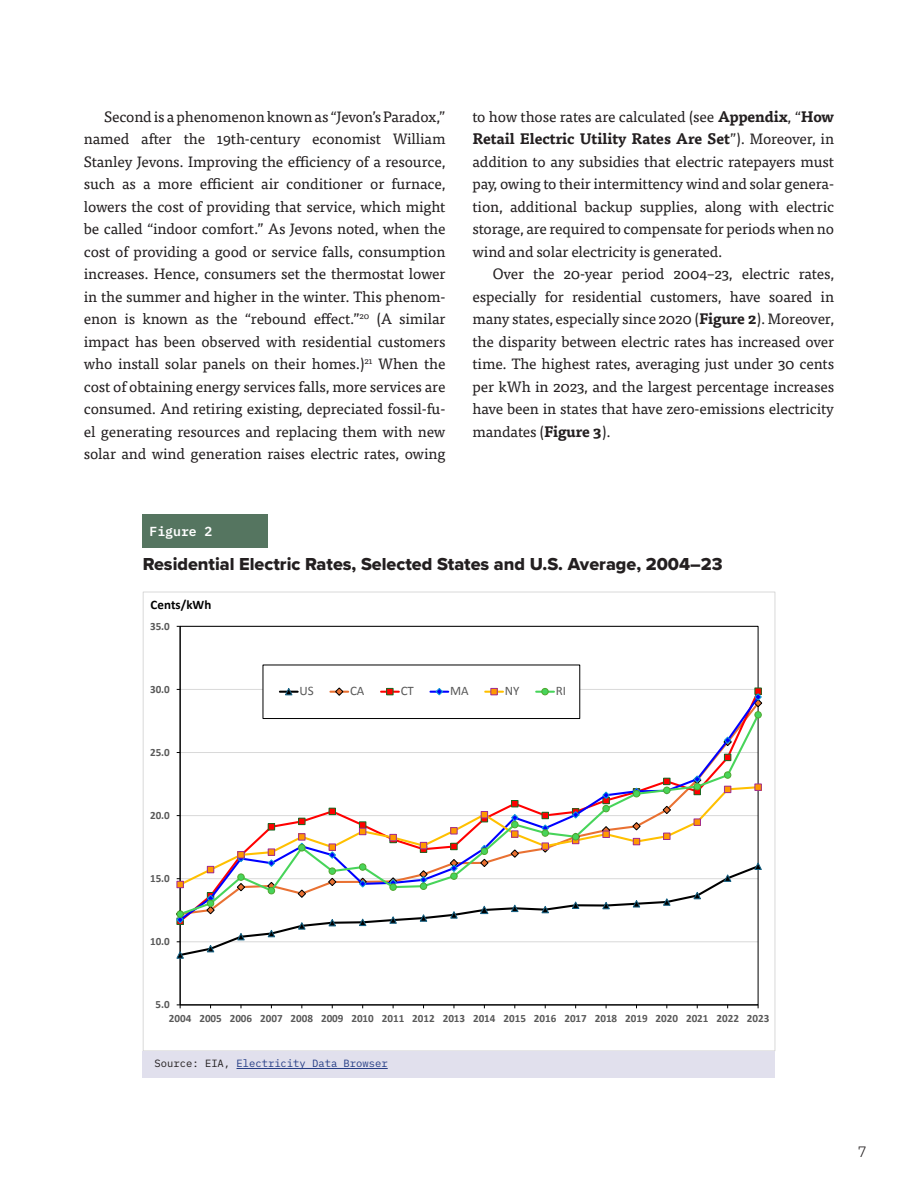
<style>
.page{position:relative;width:918px;height:1188px;background:#fff}
.page>*{position:absolute;margin:0;border:0;box-sizing:border-box;transform-origin:0 0}
.t1{font:18px "Proxima Nova Extrabld";color:#231f20}
.t2{font:15px/22.5px "Tisa Pro";letter-spacing:-.01em;color:#231f20;text-align:justify}
.t3{font:300 15px "IBM Plex Mono";color:#231f20}
.t4{font:600 13.2px "IBM Plex Mono";color:#fff}
.t5{font:13.05px "Calibri";letter-spacing:-.005em;color:#595959}
.t6{font:700 13.05px "Calibri";color:#000}
.t7{font:700 11.1px "Calibri";letter-spacing:.005em;color:#595959}
.t8{font:10.5px "IBM Plex Mono";color:#263e86}
.s1{font-weight:700}
.s2{color:#231f20}
</style>
<div class="page">
<hr style="left:180px;top:626px;width:1px;height:379px;background:#000">
<hr style="left:180px;top:1005px;width:578px;height:1px;background:#000">
<svg style="left:180px;top:924px;width:579px;height:33px"></svg>
<svg style="left:176px;top:951px;width:8px;height:8px"></svg>
<svg style="left:206px;top:945px;width:9px;height:8px"></svg>
<svg style="left:237px;top:933px;width:8px;height:8px"></svg>
<svg style="left:267px;top:929px;width:9px;height:8px"></svg>
<svg style="left:297px;top:924px;width:9px;height:6px"></svg>
<svg style="left:328px;top:924px;width:9px;height:3px"></svg>
<svg style="left:358px;top:924px;width:9px;height:2px"></svg>
<svg style="left:759px;top:864px;width:3px;height:6px"></svg>
<div style="left:177px;top:918px;width:7px;height:7px;border:1px solid #196b24"></div>
<div style="left:177px;top:881px;width:6px;height:7px;background:#f90"></div>
<div style="left:177px;top:881px;width:7px;height:7px;border:1px solid #a02b93"></div>
<div style="left:755px;top:784px;width:7px;height:7px;border:1px solid #a02b93"></div>
<svg style="left:180px;top:712px;width:579px;height:205px"></svg>
<svg style="left:176px;top:909px;width:9px;height:15px"></svg>
<div style="left:177px;top:911px;width:7px;height:7px;border:1px solid #4ea72e;border-radius:50%"></div>
<div style="left:207px;top:900px;width:7px;height:7px;background:#47d45a;border-radius:50%"></div>
<div style="left:207px;top:900px;width:7px;height:7px;border:1px solid #4ea72e;border-radius:50%"></div>
<svg style="left:236px;top:874px;width:10px;height:18px"></svg>
<div style="left:237px;top:874px;width:8px;height:7px;border:1px solid #4ea72e;border-radius:50%"></div>
<div style="left:268px;top:887px;width:7px;height:7px;background:#47d45a;border-radius:50%"></div>
<div style="left:268px;top:887px;width:7px;height:7px;border:1px solid #4ea72e;border-radius:50%"></div>
<svg style="left:298px;top:834px;width:8px;height:17px"></svg>
<div style="left:298px;top:844px;width:7px;height:7px;border:1px solid #4ea72e;border-radius:50%"></div>
<svg style="left:328px;top:868px;width:9px;height:19px"></svg>
<div style="left:329px;top:868px;width:7px;height:7px;border:1px solid #4ea72e;border-radius:50%"></div>
<div style="left:359px;top:864px;width:7px;height:6px;background:#47d45a;border-radius:50%"></div>
<div style="left:359px;top:863px;width:7px;height:8px;border:1px solid #4ea72e;border-radius:50%"></div>
<svg style="left:388px;top:877px;width:10px;height:13px"></svg>
<div style="left:390px;top:884px;width:7px;height:7px;border:1px solid #4ea72e;border-radius:50%"></div>
<div style="left:420px;top:883px;width:7px;height:6px;background:#47d45a;border-radius:50%"></div>
<div style="left:420px;top:883px;width:7px;height:7px;border:1px solid #4ea72e;border-radius:50%"></div>
<svg style="left:449px;top:859px;width:10px;height:20px"></svg>
<div style="left:450px;top:873px;width:8px;height:7px;border:1px solid #4ea72e;border-radius:50%"></div>
<div style="left:481px;top:848px;width:7px;height:6px;background:#47d45a;border-radius:50%"></div>
<div style="left:481px;top:848px;width:7px;height:7px;border:1px solid #4ea72e;border-radius:50%"></div>
<div style="left:512px;top:821px;width:6px;height:7px;background:#47d45a;border-radius:50%"></div>
<div style="left:511px;top:821px;width:7px;height:7px;border:1px solid #4ea72e;border-radius:50%"></div>
<svg style="left:541px;top:824px;width:8px;height:12px"></svg>
<div style="left:542px;top:829px;width:7px;height:8px;border:1px solid #4ea72e;border-radius:50%"></div>
<div style="left:572px;top:834px;width:7px;height:6px;background:#47d45a;border-radius:50%"></div>
<div style="left:572px;top:833px;width:7px;height:7px;border:1px solid #4ea72e;border-radius:50%"></div>
<div style="left:603px;top:805px;width:6px;height:7px;background:#47d45a;border-radius:50%"></div>
<div style="left:603px;top:805px;width:7px;height:7px;border:1px solid #4ea72e;border-radius:50%"></div>
<div style="left:633px;top:791px;width:7px;height:6px;background:#47d45a;border-radius:50%"></div>
<div style="left:633px;top:790px;width:7px;height:7px;border:1px solid #4ea72e;border-radius:50%"></div>
<div style="left:664px;top:787px;width:6px;height:7px;background:#47d45a;border-radius:50%"></div>
<div style="left:663px;top:787px;width:7px;height:7px;border:1px solid #4ea72e;border-radius:50%"></div>
<div style="left:694px;top:783px;width:6px;height:7px;background:#47d45a;border-radius:50%"></div>
<div style="left:694px;top:783px;width:7px;height:7px;border:1px solid #4ea72e;border-radius:50%"></div>
<div style="left:724px;top:772px;width:7px;height:6px;background:#47d45a;border-radius:50%"></div>
<div style="left:724px;top:771px;width:7px;height:8px;border:1px solid #4ea72e;border-radius:50%"></div>
<svg style="left:753px;top:688px;width:10px;height:30px"></svg>
<div style="left:755px;top:711px;width:7px;height:7px;border:1px solid #4ea72e;border-radius:50%"></div>
<div style="left:263px;top:665px;width:317px;height:54px;background:#fff"></div>
<div style="left:263px;top:665px;width:317px;height:54px;border:1px solid #000"></div>
<svg style="left:280px;top:688px;width:18px;height:8px"></svg>
<svg style="left:330px;top:687px;width:18px;height:9px"></svg>
<svg style="left:381px;top:691px;width:18px;height:2px"></svg>
<div style="left:387px;top:688px;width:6px;height:7px;background:#f00"></div>
<div style="left:386px;top:688px;width:7px;height:7px;border:1px solid #196b24"></div>
<svg style="left:430px;top:688px;width:18px;height:8px"></svg>
<svg style="left:485px;top:691px;width:18px;height:2px"></svg>
<div style="left:491px;top:688px;width:6px;height:7px;background:#f90"></div>
<div style="left:490px;top:688px;width:8px;height:7px;border:1px solid #a02b93"></div>
<svg style="left:536px;top:691px;width:18px;height:2px"></svg>
<div style="left:542px;top:688px;width:6px;height:7px;background:#47d45a;border-radius:50%"></div>
<div style="left:541px;top:688px;width:8px;height:7px;border:1px solid #4ea72e;border-radius:50%"></div>
<div style="left:143px;top:514px;width:125px;height:34px;background:#557560"></div>
<div style="left:143px;top:1051px;width:632px;height:27px;background:#e1e0ed"></div>
<hr style="left:237px;top:1068px;width:151px;height:1px;background:#263e86">
<p class="t2" style="left:84px;top:104px;width:363px;text-indent:20px">Second is a phenomenon known as “Jevon’s Paradox,” named after the 19th-century economist William Stanley Jevons. Improving the efficiency of a resource, such as a more efficient air conditioner or furnace, lowers the cost of providing that service, which might be called “indoor comfort.” As Jevons noted, when the cost of providing a good or service falls, consumption increases. Hence, consumers set the thermostat lower in the summer and higher in the winter. This phenom&shy;enon is known as the “rebound effect.”<sup>20</sup> (A similar impact has been observed with residential customers who install solar panels on their homes.)<sup>21</sup> When the cost of obtaining energy services falls, more services are consumed. And retiring existing, depreciated fossil-fu&shy;el generating resources and replacing them with new solar and wind generation raises electric rates, owing</p>
<p class="t2" style="left:473px;top:104px;width:363px">to how those rates are calculated (see <span class="s1">Appendix</span>, “<span class="s1">How Retail Electric Utility Rates Are Set</span>”). Moreover, in addition to any subsidies that electric ratepayers must pay, owing to their intermittency wind and solar genera&shy;tion, additional backup supplies, along with electric storage, are required to compensate for periods when no wind and solar electricity is generated.</p>
<p class="t2" style="left:473px;top:262px;width:363px;text-indent:20px">Over the 20-year period 2004–23, electric rates, especially for residential customers, have soared in many states, especially since 2020 (<span class="s1">Figure 2</span>). Moreover, the disparity between electric rates has increased over time. The highest rates, averaging just under 30 cents per kWh in 2023, and the largest percentage increases have been in states that have zero-emissions electricity mandates (<span class="s1">Figure 3</span>).</p>
<p class="t4" style="left:150px;top:521px;width:64px">Figure 2</p>
<p class="t1" style="left:143px;top:551px;width:581px">Residential Electric Rates, Selected States and U.S. Average, 2004–23</p>
<p class="t6" style="left:151px;top:597px;width:62px">Cents/kWh</p>
<p class="t7" style="left:150px;top:619px;width:21px">35.0</p>
<p class="t7" style="left:150px;top:682px;width:21px">30.0</p>
<p class="t7" style="left:150px;top:745px;width:21px">25.0</p>
<p class="t7" style="left:150px;top:808px;width:21px">20.0</p>
<p class="t7" style="left:150px;top:871px;width:21px">15.0</p>
<p class="t7" style="left:150px;top:934px;width:21px">10.0</p>
<p class="t7" style="left:156px;top:997px;width:16px">5.0</p>
<p class="t5" style="left:300px;top:683px;width:16px">US</p>
<p class="t5" style="left:350px;top:683px;width:16px">CA</p>
<p class="t5" style="left:401px;top:683px;width:15px">CT</p>
<p class="t5" style="left:450px;top:683px;width:20px">MA</p>
<p class="t5" style="left:505px;top:683px;width:16px">NY</p>
<p class="t5" style="left:556px;top:683px;width:12px">RI</p>
<p class="t7" style="left:169px;top:1012px;width:602px">2004 2005 2006 2007 2008 2009 2010 2011 2012 2013 2014 2015 2016 2017 2018 2019 2020 2021 2022 2023</p>
<p class="t8" style="left:155px;top:1055px;width:235px"><span class="s2">Source: EIA,</span> Electricity Data Browser</p>
<p class="t3" style="left:858px;top:1140px;width:10px">7</p>
</div>
